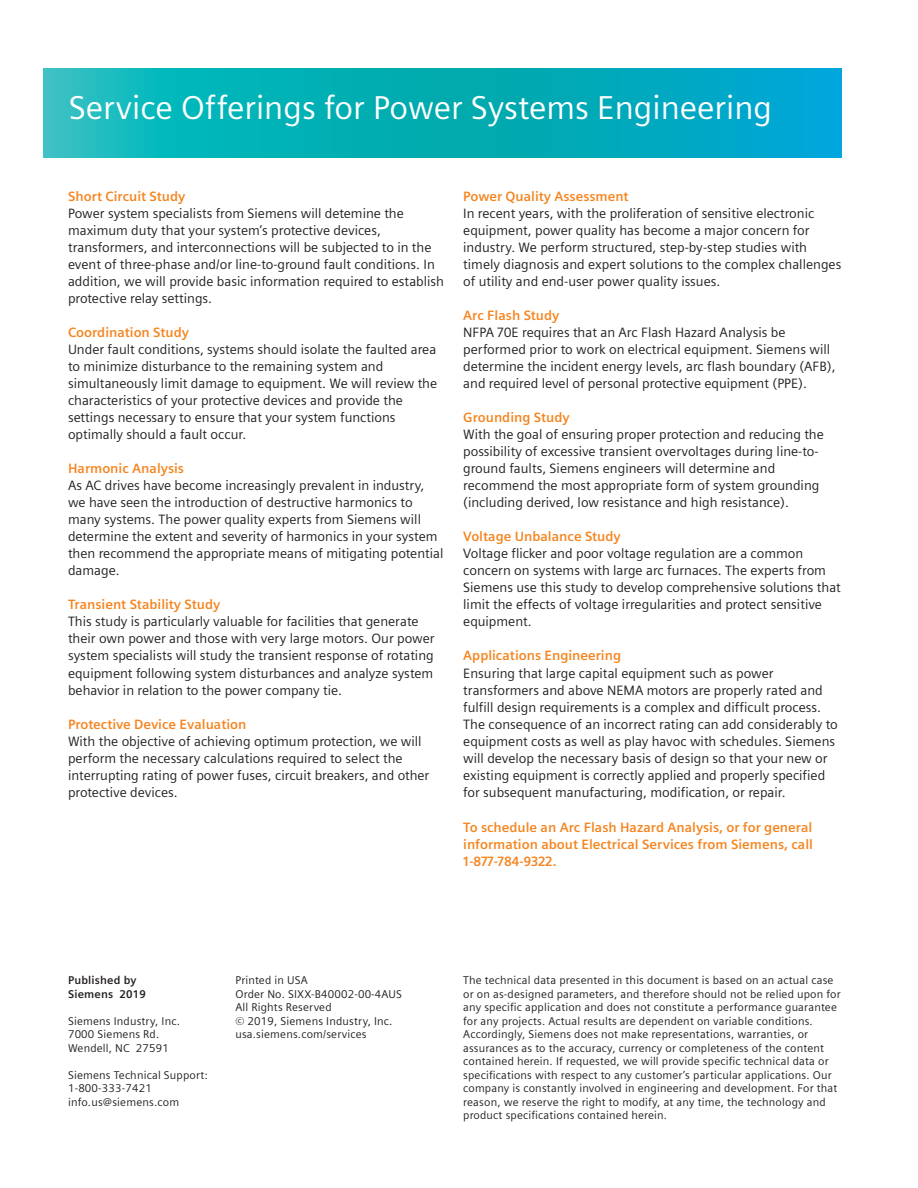
<style>
.page{position:relative;width:918px;height:1188px;background:#fff}
.page>*{position:absolute;margin:0;border:0;box-sizing:border-box;transform-origin:0 0}
._01__Headline__22pt{font:33px "Siemens Sans";color:#fff}
._03__Body_text__9pt{font:13.5px/17px "Siemens Sans";color:#231f20}
._03__Body_text_headl{font:700 13.5px "Siemens Sans";color:#f58520}
._03__Body_text__9pt-2{font:700 13.5px/17px "Siemens Sans";color:#f58520;text-align:justify}
.t1{font:11.25px/13.5px "Siemens Sans";letter-spacing:.015em;color:#231f20}
.t2{font:700 11.25px/13.5px "Siemens Sans";letter-spacing:.015em;color:#231f20}
</style>
<div class="page">
<svg style="left:43px;top:68px;width:798px;height:89px;background:#05aebc"></svg>
<p class="_01__Headline__22pt" style="left:69px;top:89px;width:705px">Service Offerings for Power Systems Engineering</p>
<p class="_03__Body_text_headl" style="left:68px;top:189px;width:119px">Short Circuit Study</p>
<p class="_03__Body_text__9pt" style="left:68px;top:205px;width:378px">Power system specialists from Siemens will detemine the maximum duty that your system’s protective devices, transformers, and interconnections will be subjected to in the event of three-phase and/or line-to-ground fault conditions. In addition, we will provide basic information required to establish protective relay settings.</p>
<p class="_03__Body_text_headl" style="left:68px;top:325px;width:122px">Coordination Study</p>
<p class="_03__Body_text__9pt" style="left:68px;top:341px;width:371px">Under fault conditions, systems should isolate the faulted area to minimize disturbance to the remaining system and simultaneously limit damage to equipment. We will review the characteristics of your protective devices and provide the settings necessary to ensure that your system functions optimally should a fault occur.</p>
<p class="_03__Body_text_headl" style="left:68px;top:461px;width:118px">Harmonic Analysis</p>
<p class="_03__Body_text__9pt" style="left:68px;top:477px;width:377px">As AC drives have become increasingly prevalent in industry, we have seen the introduction of destructive harmonics to many systems. The power quality experts from Siemens will determine the extent and severity of harmonics in your system then recommend the appropriate means of mitigating potential damage.</p>
<p class="_03__Body_text_headl" style="left:68px;top:597px;width:154px">Transient Stability Study</p>
<p class="_03__Body_text__9pt" style="left:68px;top:613px;width:368px">This study is particularly valuable for facilities that generate their own power and those with very large motors. Our power system specialists will study the transient response of rotating equipment following system disturbances and analyze system behavior in relation to the power company tie.</p>
<p class="_03__Body_text_headl" style="left:68px;top:716px;width:180px">Protective Device Evaluation</p>
<p class="_03__Body_text__9pt" style="left:68px;top:732px;width:363px">With the objective of achieving optimum protection, we will perform the necessary calculations required to select the interrupting rating of power fuses, circuit breakers, and other protective devices.</p>
<p class="_03__Body_text_headl" style="left:463px;top:189px;width:167px">Power Quality Assessment</p>
<p class="_03__Body_text__9pt" style="left:463px;top:205px;width:380px">In recent years, with the proliferation of sensitive electronic equipment, power quality has become a major concern for industry. We perform structured, step-by-step studies with timely diagnosis and expert solutions to the complex challenges of utility and end-user power quality issues.</p>
<p class="_03__Body_text_headl" style="left:463px;top:308px;width:98px">Arc Flash Study</p>
<p class="_03__Body_text__9pt" style="left:463px;top:324px;width:374px">NFPA 70E requires that an Arc Flash Hazard Analysis be performed prior to work on electrical equipment. Siemens will determine the incident energy levels, arc flash boundary (AFB), and required level of personal protective equipment (PPE).</p>
<p class="_03__Body_text_headl" style="left:463px;top:410px;width:108px">Grounding Study</p>
<p class="_03__Body_text__9pt" style="left:463px;top:426px;width:362px">With the goal of ensuring proper protection and reducing the possibility of excessive transient overvoltages during line-to&shy;ground faults, Siemens engineers will determine and recommend the most appropriate form of system grounding (including derived, low resistance and high resistance).</p>
<p class="_03__Body_text_headl" style="left:463px;top:529px;width:159px">Voltage Unbalance Study</p>
<p class="_03__Body_text__9pt" style="left:463px;top:545px;width:379px">Voltage flicker and poor voltage regulation are a common concern on systems with large arc furnaces. The experts from Siemens use this study to develop comprehensive solutions that limit the effects of voltage irregularities and protect sensitive equipment.</p>
<p class="_03__Body_text_headl" style="left:463px;top:648px;width:159px">Applications Engineering</p>
<p class="_03__Body_text__9pt" style="left:463px;top:664px;width:376px">Ensuring that large capital equipment such as power transformers and above NEMA motors are properly rated and fulfill design requirements is a complex and difficult process.<br>The consequence of an incorrect rating can add considerably to equipment costs as well as play havoc with schedules. Siemens will develop the necessary basis of design so that your new or existing equipment is correctly applied and properly specified for subsequent manufacturing, modification, or repair.</p>
<p class="_03__Body_text__9pt-2" style="left:463px;top:819px;width:351px">To schedule an Arc Flash Hazard Analysis, or for general information about Electrical Services from Siemens, call 1-877-784-9322.</p>
<p class="t2" style="left:68px;top:974px;width:79px">Published by<br>Siemens 2019</p>
<p class="t1" style="left:68px;top:1014px;width:113px">Siemens Industry, Inc.<br>7000 Siemens Rd.<br>Wendell, NC 27591</p>
<p class="t1" style="left:68px;top:1068px;width:141px">Siemens Technical Support:<br>1-800-333-7421 info.us@siemens.com</p>
<p class="t1" style="left:235px;top:974px;width:168px">Printed in USA<br>Order No. SIXX-B40002-00-4AUS</p>
<p class="t1" style="left:235px;top:1001px;width:159px">All Rights Reserved<br>© 2019, Siemens Industry, Inc. usa.siemens.com/services</p>
<p class="t1" style="left:463px;top:974px;width:379px">The technical data presented in this document is based on an actual case or on as-designed parameters, and therefore should not be relied upon for any specific application and does not constitute a performance guarantee for any projects. Actual results are dependent on variable conditions.<br>Accordingly, Siemens does not make representations, warranties, or assurances as to the accuracy, currency or completeness of the content contained herein. If requested, we will provide specific technical data or specifications with respect to any customer’s particular applications. Our company is constantly involved in engineering and development. For that reason, we reserve the right to modify, at any time, the technology and product specifications contained herein.</p>
</div>
